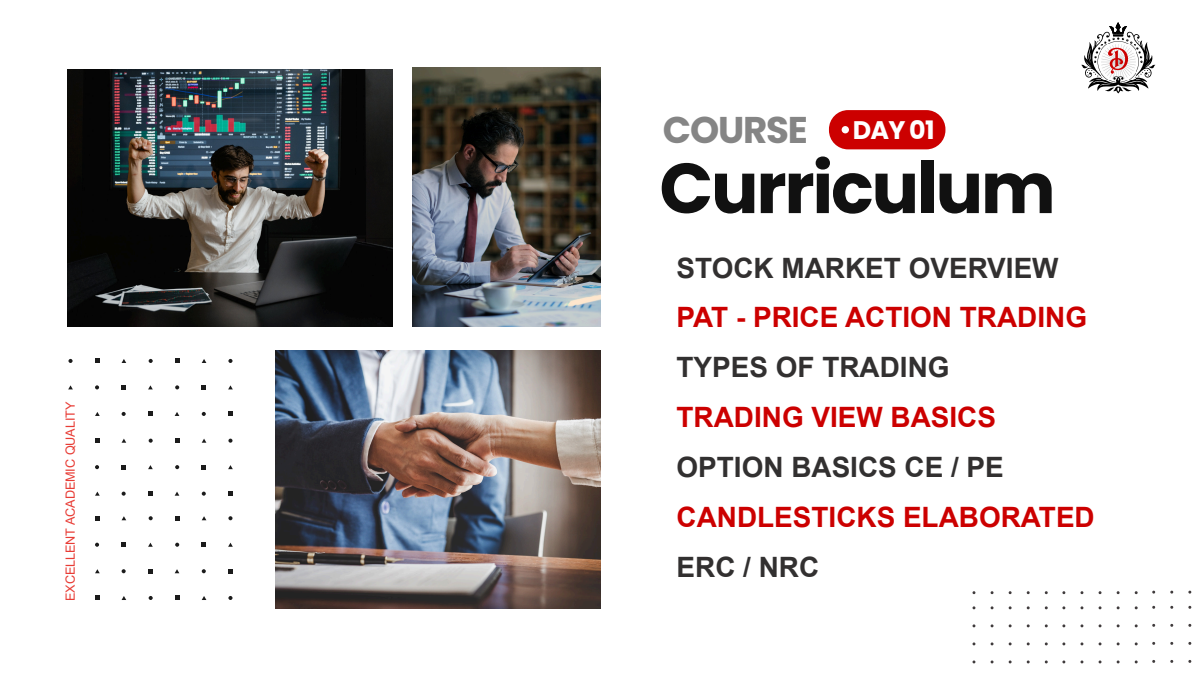
<style>
.page{position:relative;width:1201px;height:676px;background:#fff}
.page>*{position:absolute;margin:0;border:0;box-sizing:border-box;transform-origin:0 0}
.t1{font:700 70.6px "Poppins";letter-spacing:-.03em;color:#111}
.t2{font:700 37.16px "Poppins";letter-spacing:-.03em;color:#858585}
.t3{font:700 28px "Arial";color:#c00}
.t4{font:700 28px "Arial";color:#323030}
.t5{font:12.66px "Arial";letter-spacing:-.01em;color:#e83c35}
.s1{font-size:25.38px;color:#fff}
</style>
<div class="page">
<img style="left:68px;top:69px;width:324px;height:258px">
<img style="left:413px;top:68px;width:187px;height:258px">
<img style="left:276px;top:350px;width:324px;height:258px">
<svg style="left:68px;top:358px;width:5px;height:5px"></svg>
<svg style="left:228px;top:516px;width:4px;height:4px"></svg>
<svg style="left:228px;top:358px;width:4px;height:5px"></svg>
<svg style="left:228px;top:438px;width:4px;height:4px"></svg>
<svg style="left:95px;top:542px;width:4px;height:4px"></svg>
<svg style="left:95px;top:385px;width:4px;height:4px"></svg>
<svg style="left:95px;top:465px;width:4px;height:4px"></svg>
<svg style="left:122px;top:569px;width:4px;height:4px"></svg>
<svg style="left:122px;top:411px;width:4px;height:4px"></svg>
<svg style="left:122px;top:491px;width:4px;height:4px"></svg>
<svg style="left:149px;top:516px;width:4px;height:4px"></svg>
<svg style="left:149px;top:358px;width:4px;height:5px"></svg>
<svg style="left:149px;top:596px;width:4px;height:3px"></svg>
<svg style="left:149px;top:438px;width:4px;height:4px"></svg>
<svg style="left:175px;top:542px;width:4px;height:4px"></svg>
<svg style="left:175px;top:385px;width:4px;height:4px"></svg>
<svg style="left:175px;top:465px;width:4px;height:4px"></svg>
<svg style="left:202px;top:569px;width:4px;height:4px"></svg>
<svg style="left:202px;top:411px;width:4px;height:4px"></svg>
<svg style="left:202px;top:491px;width:4px;height:4px"></svg>
<svg style="left:95px;top:516px;width:4px;height:4px"></svg>
<svg style="left:95px;top:358px;width:4px;height:5px"></svg>
<svg style="left:95px;top:595px;width:4px;height:4px"></svg>
<svg style="left:95px;top:438px;width:4px;height:4px"></svg>
<svg style="left:121px;top:542px;width:5px;height:4px"></svg>
<svg style="left:121px;top:385px;width:5px;height:4px"></svg>
<svg style="left:121px;top:465px;width:5px;height:4px"></svg>
<svg style="left:148px;top:569px;width:4px;height:4px"></svg>
<svg style="left:148px;top:411px;width:4px;height:4px"></svg>
<svg style="left:148px;top:491px;width:4px;height:4px"></svg>
<svg style="left:228px;top:569px;width:4px;height:4px"></svg>
<svg style="left:228px;top:411px;width:4px;height:4px"></svg>
<svg style="left:228px;top:491px;width:4px;height:4px"></svg>
<svg style="left:175px;top:516px;width:4px;height:4px"></svg>
<svg style="left:175px;top:358px;width:4px;height:5px"></svg>
<svg style="left:175px;top:595px;width:4px;height:4px"></svg>
<svg style="left:175px;top:438px;width:4px;height:4px"></svg>
<svg style="left:202px;top:542px;width:4px;height:4px"></svg>
<svg style="left:202px;top:385px;width:4px;height:4px"></svg>
<svg style="left:202px;top:465px;width:4px;height:4px"></svg>
<svg style="left:121px;top:516px;width:5px;height:4px"></svg>
<svg style="left:121px;top:359px;width:5px;height:4px"></svg>
<svg style="left:148px;top:385px;width:5px;height:4px"></svg>
<svg style="left:148px;top:465px;width:5px;height:4px"></svg>
<svg style="left:175px;top:569px;width:4px;height:4px"></svg>
<svg style="left:95px;top:569px;width:5px;height:4px"></svg>
<svg style="left:202px;top:516px;width:4px;height:4px"></svg>
<svg style="left:202px;top:359px;width:4px;height:4px"></svg>
<svg style="left:68px;top:385px;width:5px;height:4px"></svg>
<svg style="left:228px;top:542px;width:5px;height:4px"></svg>
<svg style="left:228px;top:385px;width:5px;height:4px"></svg>
<svg style="left:228px;top:465px;width:5px;height:4px"></svg>
<svg style="left:828px;top:110px;width:117px;height:39px;background:#cf1313"></svg>
<div style="left:841px;top:126px;width:7px;height:7px;background:#fff;border-radius:50%"></div>
<svg style="left:1081px;top:22px;width:74px;height:71px"></svg>
<svg style="left:972px;top:590px;width:220px;height:74px"></svg>
<p class="t5" style="left:66px;top:600px;width:200px;rotate:-90deg">EXCELLENT ACADEMIC QUALITY</p>
<h2 class="t2" style="left:662px;top:104px;width:273px">COURSE <span class="s1">DAY 01</span></h2>
<h1 class="t1" style="left:659px;top:139px;width:398px">Curriculum</h1>
<p class="t4" style="left:676px;top:257px;width:383px">STOCK MARKET OVERVIEW</p>
<p class="t3" style="left:676px;top:307px;width:412px">PAT - PRICE ACTION TRADING</p>
<p class="t4" style="left:676px;top:357px;width:274px">TYPES OF TRADING</p>
<p class="t3" style="left:676px;top:406px;width:321px">TRADING VIEW BASICS</p>
<p class="t4" style="left:676px;top:456px;width:329px">OPTION BASICS CE / PE</p>
<p class="t3" style="left:676px;top:506px;width:419px">CANDLESTICKS ELABORATED</p>
<p class="t4" style="left:676px;top:556px;width:144px">ERC / NRC</p>
</div>
